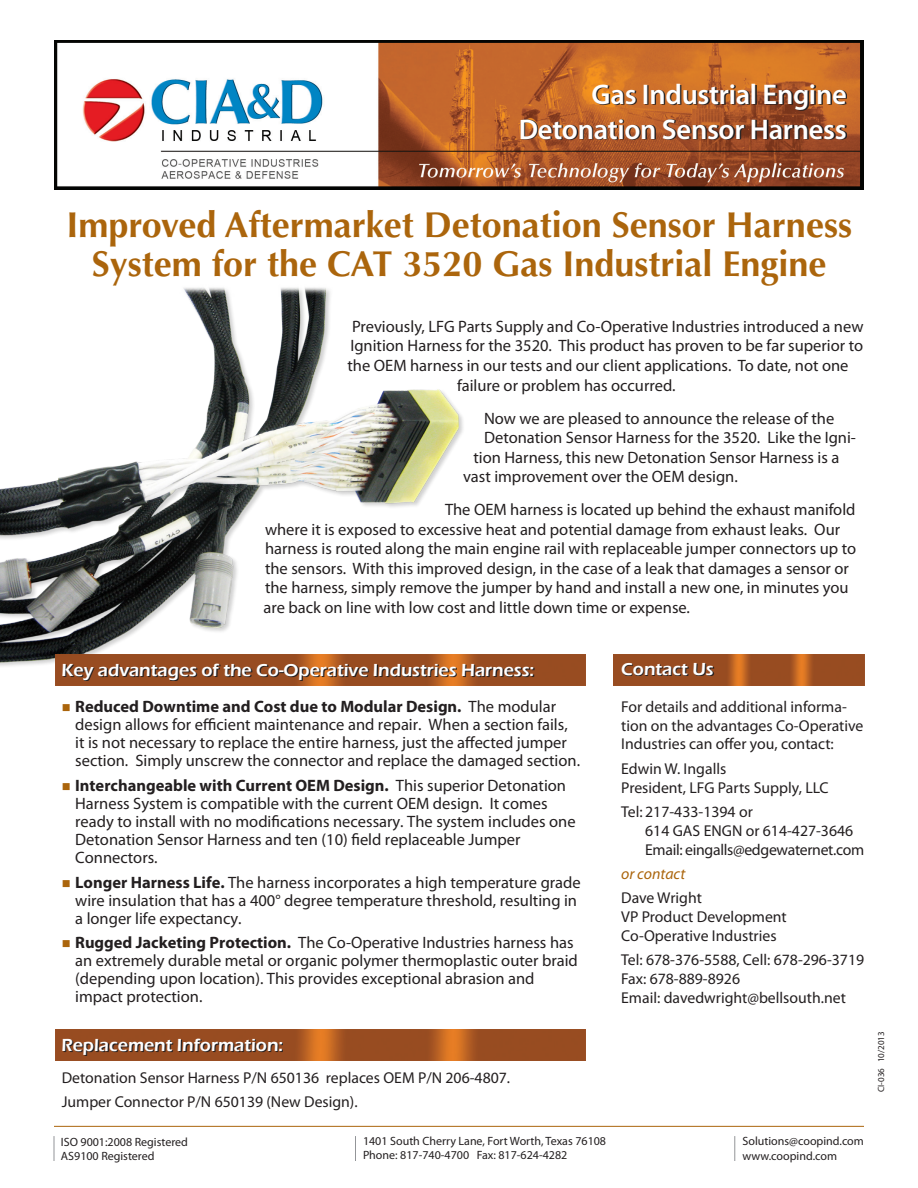
<style>
.page{position:relative;width:918px;height:1188px;background:#fff}
.page>*{position:absolute;margin:0;border:0;box-sizing:border-box;transform-origin:0 0}
.Body_text{font:700 36px/39px "Optima LT Std";color:#ab650c;text-align:center}
.t1{font:600 28.5px/34.2px "Myriad Pro";letter-spacing:-.01em;color:#fff;text-align:right}
.Subhead_2{font:600 18px "Eras ITC";color:#fff}
.bullet{font:16.5px/18px "Myriad Pro";color:#231f20}
.Body_text-2{font:16.5px/19.5px "Myriad Pro";color:#231f20}
.contact_info{font:15.75px/18.9px "Myriad Pro";color:#231f20}
.contact_info-2{font:italic 15.75px "Myriad Pro";color:#ab650c}
.t2{font:12px/14.4px "Myriad Pro";color:#231f20}
.t3{font:9px "Myriad Pro";color:#231f20}
.s1{color:#ab650c}
.s2{font-weight:700}
</style>
<div class="page">
<img style="left:0;top:287px;width:463px;height:379px">
<img style="left:55px;top:654px;width:530px;height:31px">
<svg style="left:63px;top:664px;width:472px;height:17px;background:#7e4320"></svg>
<img style="left:614px;top:655px;width:250px;height:30px">
<svg style="left:623px;top:664px;width:91px;height:12px"></svg>
<img style="left:55px;top:1029px;width:530px;height:31px">
<svg style="left:63px;top:1039px;width:220px;height:17px;background:#753e20"></svg>
<img style="left:54px;top:40px;width:810px;height:149px">
<hr style="left:54px;top:1126px;width:810px;height:1px;background:#ab650c">
<svg style="left:54px;top:1136px;width:1px;height:25px"></svg>
<svg style="left:355px;top:1136px;width:1px;height:25px"></svg>
<svg style="left:734px;top:1136px;width:1px;height:25px"></svg>
<svg style="left:522px;top:85px;width:325px;height:55px;background:#924f26"></svg>
<p class="t1" style="left:519px;top:77px;width:329px">Gas Industrial Engine<br>Detonation Sensor Harness</p>
<p class="Body_text" style="left:66px;top:206px;width:787px">Improved Aftermarket Detonation Sensor Harness<br>System for the CAT 3520 Gas Industrial Engine</p>
<p class="Body_text-2" style="left:352px;top:316px;width:513px">Previously, LFG Parts Supply and Co-Operative Industries introduced a new</p>
<p class="Body_text-2" style="left:351px;top:336px;width:514px">Ignition Harness for the 3520. This product has proven to be far superior to</p>
<p class="Body_text-2" style="left:348px;top:356px;width:503px">the OEM harness in our tests and our client applications. To date, not one</p>
<p class="Body_text-2" style="left:457px;top:375px;width:220px">failure or problem has occurred.</p>
<p class="Body_text-2" style="left:484px;top:408px;width:352px">Now we are pleased to announce the release of the</p>
<p class="Body_text-2" style="left:484px;top:428px;width:374px">Detonation Sensor Harness for the 3520. Like the Igni-</p>
<p class="Body_text-2" style="left:474px;top:447px;width:367px">tion Harness, this new Detonation Sensor Harness is a</p>
<p class="Body_text-2" style="left:463px;top:467px;width:276px">vast improvement over the OEM design.</p>
<p class="Body_text-2" style="left:264px;top:500px;width:594px;text-indent:182px">The OEM harness is located up behind the exhaust manifold where it is exposed to excessive heat and potential damage from exhaust leaks. Our harness is routed along the main engine rail with replaceable jumper connectors up to the sensors. With this improved design, in the case of a leak that damages a sensor or the harness, simply remove the jumper by hand and install a new one, in minutes you are back on line with low cost and little down time or expense.</p>
<p class="Subhead_2" style="left:62px;top:659px;width:474px">Key advantages of the Co-Operative Industries Harness:</p>
<p class="Subhead_2" style="left:621px;top:659px;width:94px">Contact Us</p>
<p class="bullet" style="left:75px;top:697px;width:506px;text-indent:-14px"><span class="s1">■</span> <span class="s2">Reduced Downtime and Cost due to Modular Design.</span> The modular design allows for efficient maintenance and repair. When a section fails, it is not necessary to replace the entire harness, just the affected jumper section. Simply unscrew the connector and replace the damaged section.</p>
<p class="bullet" style="left:75px;top:776px;width:502px;text-indent:-14px"><span class="s1">■</span> <span class="s2">Interchangeable with Current OEM Design.</span> This superior Detonation Harness System is compatible with the current OEM design. It comes ready to install with no modifications necessary. The system includes one Detonation Sensor Harness and ten (10) field replaceable Jumper Connectors.</p>
<p class="bullet" style="left:75px;top:873px;width:507px;text-indent:-14px"><span class="s1">■</span> <span class="s2">Longer Harness Life.</span> The harness incorporates a high temperature grade wire insulation that has a 400° degree temperature threshold, resulting in a longer life expectancy.</p>
<p class="bullet" style="left:75px;top:934px;width:504px;text-indent:-14px"><span class="s1">■</span> <span class="s2">Rugged Jacketing Protection.</span> The Co-Operative Industries harness has an extremely durable metal or organic polymer thermoplastic outer braid (depending upon location). This provides exceptional abrasion and impact protection.</p>
<p class="Subhead_2" style="left:62px;top:1034px;width:223px">Replacement Information:</p>
<p class="contact_info" style="left:62px;top:1068px;width:450px">Detonation Sensor Harness P/N 650136 replaces OEM P/N 206-4807.</p>
<p class="contact_info" style="left:62px;top:1092px;width:297px">Jumper Connector P/N 650139 (New Design).</p>
<p class="contact_info" style="left:621px;top:697px;width:244px">For details and additional informa&shy;tion on the advantages Co-Operative<br>Industries can offer you, contact:</p>
<p class="contact_info" style="left:621px;top:759px;width:209px">Edwin W. Ingalls<br>President, LFG Parts Supply, LLC</p>
<p class="contact_info" style="left:645px;top:802px;width:221px;text-indent:-24px">Tel: 217-433-1394 or<br>614 GAS ENGN or 614-427-3646<br>Email: eingalls@edgewaternet.com</p>
<p class="contact_info-2" style="left:621px;top:864px;width:66px">or contact</p>
<p class="contact_info" style="left:621px;top:888px;width:167px">Dave Wright<br>VP Product Development<br>Co-Operative Industries</p>
<p class="contact_info" style="left:621px;top:950px;width:245px">Tel: 678-376-5588, Cell: 678-296-3719<br>Fax: 678-889-8926<br>Email: davedwright@bellsouth.net</p>
<p class="t2" style="left:61px;top:1134px;width:129px">ISO 9001:2008 Registered<br>AS9100 Registered</p>
<p class="t2" style="left:363px;top:1134px;width:245px">1401 South Cherry Lane, Fort Worth, Texas 76108<br>Phone: 817-740-4700 Fax: 817-624-4282</p>
<p class="t2" style="left:742px;top:1134px;width:123px">Solutions@coopind.com www.coopind.com</p>
<p class="t3" style="left:876px;top:1092px;width:62px;rotate:-90deg">CI-036 10/2013</p>
</div>
